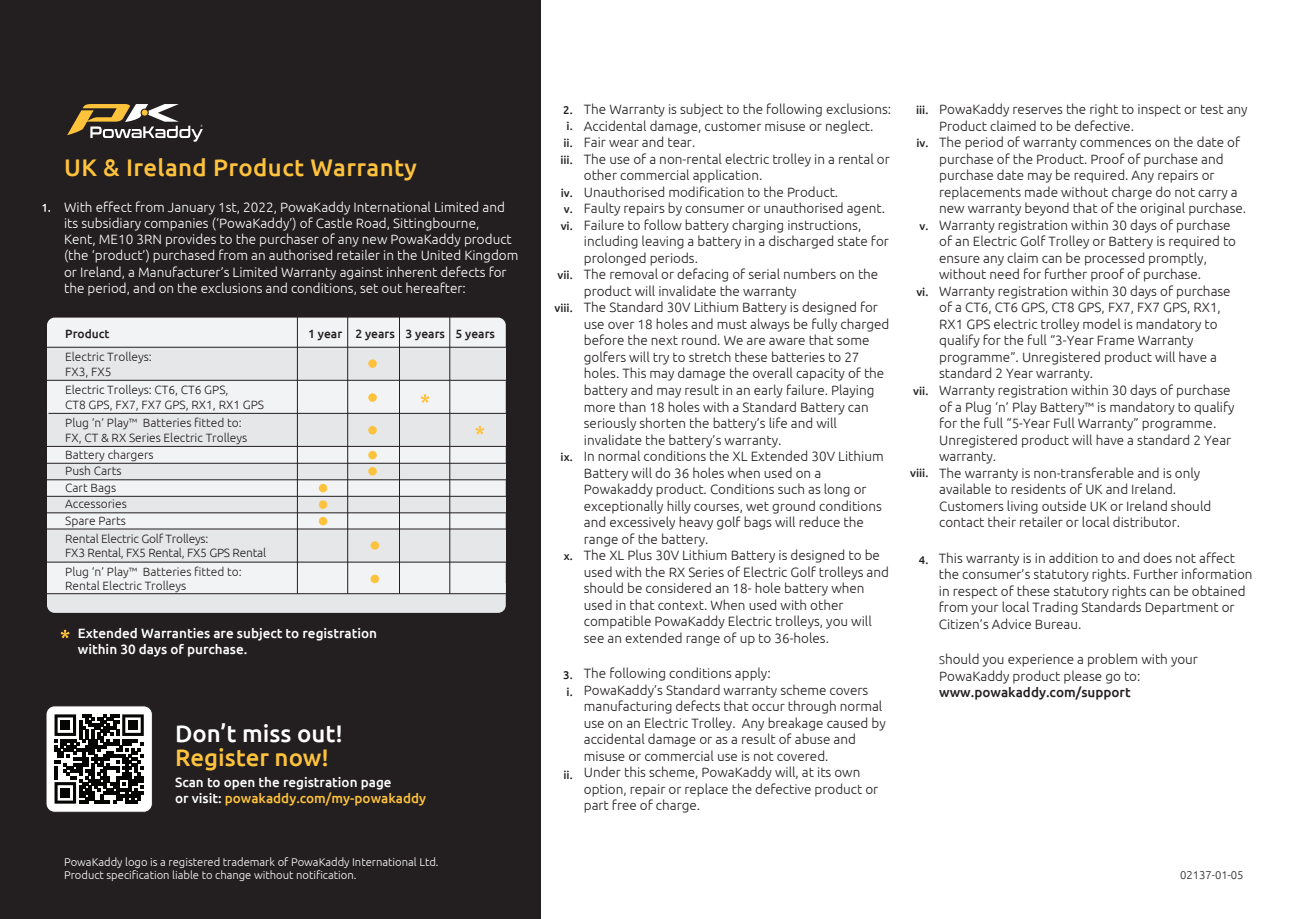
<style>
.page{position:relative;width:1289px;height:919px;background:#fff}
.page>*{position:absolute;margin:0;border:0;box-sizing:border-box;transform-origin:0 0}
.t1{font:500 24px "Ubuntu";letter-spacing:.015em;color:#fec23c}
.t2{font:500 24px "Ubuntu";color:#fff}
.t3{font:300 13.5px/16.5px "Ubuntu";color:#231f20}
.t4{font:300 13.5px/16.2px "Ubuntu";color:#fff}
.t5{font:500 13.5px/16.2px "Ubuntu";color:#fff}
.t6{font:500 13.5px "Ubuntu";color:#231f20}
.t7{font:300 12px/14.4px "Ubuntu";color:#231f20}
.t8{font:500 12px "Ubuntu";color:#231f20}
.t9{font:300 11.25px/13.5px "Ubuntu";color:#fff}
.t10{font:500 11.25px/16.5px "Ubuntu";color:#231f20;text-align:center}
.t11{font:300 11.25px "Ubuntu";color:#231f20}
.s1{color:#fec23c}
.s2{font-size:11.25px}
</style>
<div class="page">
<div style="left:0;top:0;width:540px;height:918px;background:#231f20"></div>
<svg style="left:67px;top:104px;width:136px;height:38px"></svg>
<svg style="left:42px;top:204px;width:8px;height:8px"></svg>
<svg style="left:61px;top:629px;width:9px;height:9px"></svg>
<div style="left:47px;top:594px;width:459px;height:18px;background:#e6e7e9"></div>
<div style="left:47px;top:317px;width:459px;height:276px;background:#f2f3f4"></div>
<div style="left:47px;top:347px;width:458px;height:33px;background:#e6e7e9"></div>
<div style="left:47px;top:413px;width:458px;height:33px;background:#e6e7e9"></div>
<div style="left:47px;top:463px;width:459px;height:17px;background:#e6e7e9"></div>
<div style="left:47px;top:496px;width:459px;height:17px;background:#e6e7e9"></div>
<div style="left:47px;top:529px;width:459px;height:33px;background:#e6e7e9"></div>
<div style="left:319px;top:500px;width:8px;height:9px;background:#fec23c;border-radius:50%"></div>
<div style="left:319px;top:517px;width:8px;height:8px;background:#fec23c;border-radius:50%"></div>
<div style="left:368px;top:426px;width:9px;height:8px;background:#fec23c;border-radius:50%"></div>
<div style="left:319px;top:484px;width:8px;height:8px;background:#fec23c;border-radius:50%"></div>
<div style="left:368px;top:393px;width:9px;height:9px;background:#fec23c;border-radius:50%"></div>
<div style="left:368px;top:359px;width:9px;height:9px;background:#fec23c;border-radius:50%"></div>
<div style="left:368px;top:451px;width:9px;height:8px;background:#fec23c;border-radius:50%"></div>
<div style="left:368px;top:467px;width:9px;height:8px;background:#fec23c;border-radius:50%"></div>
<div style="left:370px;top:541px;width:9px;height:8px;background:#fec23c;border-radius:50%"></div>
<div style="left:370px;top:574px;width:9px;height:9px;background:#fec23c;border-radius:50%"></div>
<hr style="left:297px;top:307px;width:1px;height:286px;background:#231f20">
<hr style="left:347px;top:307px;width:1px;height:286px;background:#231f20">
<hr style="left:399px;top:306px;width:1px;height:287px;background:#231f20">
<hr style="left:449px;top:306px;width:1px;height:287px;background:#231f20">
<svg style="left:475px;top:426px;width:9px;height:8px"></svg>
<svg style="left:420px;top:394px;width:9px;height:9px"></svg>
<hr style="left:41px;top:347px;width:472px;height:1px;background:#231f20">
<hr style="left:49px;top:413px;width:472px;height:1px;background:#231f20">
<hr style="left:36px;top:380px;width:472px;height:1px;background:#231f20">
<hr style="left:37px;top:446px;width:472px;height:1px;background:#231f20">
<hr style="left:37px;top:479px;width:472px;height:1px;background:#231f20">
<hr style="left:41px;top:512px;width:473px;height:1px;background:#231f20">
<hr style="left:37px;top:528px;width:472px;height:1px;background:#231f20">
<hr style="left:38px;top:561px;width:473px;height:1px;background:#231f20">
<hr style="left:36px;top:496px;width:473px;height:1px;background:#231f20">
<hr style="left:46px;top:463px;width:472px;height:1px;background:#231f20">
<div style="left:46px;top:705px;width:106px;height:107px;background:#fff;border-radius:9px"></div>
<div style="left:46px;top:705px;width:107px;height:107px;border:1px solid #231f20;border-radius:9px"></div>
<svg style="left:55px;top:714px;width:89px;height:89px"></svg>
<div style="left:61px;top:720px;width:9px;height:9px;background:#050504"></div>
<div style="left:128px;top:720px;width:10px;height:9px;background:#050504"></div>
<div style="left:61px;top:788px;width:9px;height:9px;background:#050504"></div>
<h1 class="t1" style="left:64px;top:152px;width:354px">UK &amp; Ireland Product Warranty</h1>
<p class="t4" style="left:64px;top:198px;width:456px">With effect from January 1st, 2022, PowaKaddy International Limited and its subsidiary companies (‘PowaKaddy’) of Castle Road, Sittingbourne,<br>Kent, ME10 3RN provides to the purchaser of any new PowaKaddy product (the ‘product’) purchased from an authorised retailer in the United Kingdom or Ireland, a Manufacturer’s Limited Warranty against inherent defects for the period, and on the exclusions and conditions, set out hereafter:</p>
<p class="t8" style="left:65px;top:326px;width:46px">Product</p>
<p class="t7" style="left:65px;top:349px;width:88px">Electric Trolleys:<br>FX3, FX5</p>
<p class="t7" style="left:65px;top:382px;width:200px">Electric Trolleys: CT6, CT6 GPS,<br>CT8 GPS, FX7, FX7 GPS, RX1, RX1 GPS</p>
<p class="t7" style="left:65px;top:415px;width:183px">Plug ‘n’ Play™ Batteries fitted to:<br>FX, CT &amp; RX Series Electric Trolleys</p>
<p class="t7" style="left:65px;top:447px;width:90px">Battery chargers</p>
<p class="t7" style="left:65px;top:479px;width:63px;line-height:16.5px">Cart Bags<br>Accessories<br>Spare Parts</p>
<p class="t7" style="left:65px;top:531px;width:202px">Rental Electric Golf Trolleys:<br>FX3 Rental, FX5 Rental, FX5 GPS Rental</p>
<p class="t7" style="left:65px;top:463px;width:58px">Push Carts</p>
<p class="t7" style="left:65px;top:564px;width:178px">Plug ‘n’ Play™ Batteries fitted to:<br>Rental Electric Trolleys</p>
<p class="t8" style="left:308px;top:326px;width:35px">1 year</p>
<p class="t8" style="left:405px;top:326px;width:91px">3 years 5 years</p>
<p class="t8" style="left:355px;top:326px;width:41px">2 years</p>
<p class="t5" style="left:78px;top:624px;width:301px">Extended Warranties are subject to registration within 30 days of purchase.</p>
<h1 class="t2" style="left:175px;top:718px;width:169px">Don’t miss out!</h1>
<h1 class="t1" style="left:175px;top:742px;width:155px">Register now!</h1>
<p class="t5" style="left:175px;top:773px;width:252px">Scan to open the registration page<br>or visit: <span class="s1">powakaddy.com/my-powakaddy</span></p>
<p class="t9" style="left:64px;top:854px;width:376px">PowaKaddy logo is a registered trademark of PowaKaddy International Ltd.<br>Product specification liable to change without notification.</p>
<p class="t10" style="left:560px;top:101px;width:14px">2. i. ii. iii.</p>
<p class="t10" style="left:560px;top:184px;width:14px;text-align:justify">iv. v. vi.</p>
<p class="t10" style="left:557px;top:266px;width:17px">vii.</p>
<p class="t10" style="left:554px;top:299px;width:20px">viii.</p>
<p class="t10" style="left:560px;top:448px;width:14px">ix.</p>
<p class="t10" style="left:563px;top:547px;width:10px">x.</p>
<p class="t10" style="left:563px;top:666px;width:11px;text-align:left">3. i.</p>
<p class="t10" style="left:563px;top:765px;width:11px">ii.</p>
<p class="t3" style="left:584px;top:101px;width:309px">The Warranty is subject to the following exclusions:<br>Accidental damage, customer misuse or neglect.<br>Fair wear and tear.<br>The use of a non-rental electric trolley in a rental or other commercial application.<br>Unauthorised modification to the Product.<br>Faulty repairs by consumer or unauthorised agent.<br>Failure to follow battery charging instructions, including leaving a battery in a discharged state for prolonged periods.<br>The removal or defacing of serial numbers on the product will invalidate the warranty<br>The Standard 30V Lithium Battery is designed for use over 18 holes and must always be fully charged before the next round. We are aware that some golfers will try to stretch these batteries to 27 holes. This may damage the overall capacity of the battery and may result in an early failure. Playing more than 18 holes with a Standard Battery can seriously shorten the battery’s life and will invalidate the battery’s warranty.<br>In normal conditions the XL Extended 30V Lithium Battery will do 36 holes when used on a Powakaddy product. Conditions such as long or exceptionally hilly courses, wet ground conditions and excessively heavy golf bags will reduce the range of the battery.<br>The XL Plus 30V Lithium Battery is designed to be used with the RX Series of Electric Golf trolleys and should be considered an 18- hole battery when used in that context. When used with other compatible PowaKaddy Electric trolleys, you will see an extended range of up to 36-holes.</p>
<p class="t3" style="left:584px;top:665px;width:303px">The following conditions apply:<br>PowaKaddy’s Standard warranty scheme covers manufacturing defects that occur through normal use on an Electric Trolley. Any breakage caused by accidental damage or as a result of abuse and misuse or commercial use is not covered.<br>Under this scheme, PowaKaddy will, at its own option, repair or replace the defective product or part free of charge.</p>
<p class="t10" style="left:916px;top:101px;width:14px">iii.</p>
<p class="t10" style="left:916px;top:134px;width:14px">iv.</p>
<p class="t10" style="left:919px;top:217px;width:10px">v.</p>
<p class="t10" style="left:916px;top:283px;width:14px">vi.</p>
<p class="t10" style="left:913px;top:382px;width:17px">vii.</p>
<p class="t10" style="left:910px;top:464px;width:20px">viii.</p>
<p class="t10" style="left:919px;top:551px;width:11px">4.</p>
<p class="t3" style="left:939px;top:101px;width:310px">PowaKaddy reserves the right to inspect or test any Product claimed to be defective.<br>The period of warranty commences on the date of purchase of the Product. Proof of purchase and purchase date may be required. Any repairs or replacements made without charge do not carry a new warranty beyond that of the original purchase.<br>Warranty registration within 30 days of purchase<br>of an Electric Golf Trolley or Battery is required to ensure any claim can be processed promptly, without need for further proof of purchase.<br>Warranty registration within 30 days of purchase<br>of a CT6, CT6 GPS, CT8 GPS, FX7, FX7 GPS, RX1, RX1 GPS electric trolley model is mandatory to qualify for the full “3-Year Frame Warranty programme”. Unregistered product will have a standard 2 Year warranty.<br>Warranty registration within 30 days of purchase<br>of a Plug ‘n’ Play Battery™ is mandatory to qualify for the full “5-Year Full Warranty” programme.<br>Unregistered product will have a standard 2 Year warranty.<br>The warranty is non-transferable and is only available to residents of UK and Ireland.<br>Customers living outside UK or Ireland should contact their retailer or local distributor.</p>
<p class="t3" style="left:938px;top:549px;width:315px">This warranty is in addition to and does not affect the consumer’s statutory rights. Further information in respect of these statutory rights can be obtained from your local Trading Standards Department or Citizen’s Advice Bureau.</p>
<p class="t3" style="left:939px;top:651px;width:260px"><span class="s2">S</span>hould you experience a problem with your<br>PowaKaddy product please go to:</p>
<p class="t6" style="left:939px;top:684px;width:193px">www.powakaddy.com/support</p>
<p class="t11" style="left:1180px;top:868px;width:65px">02137-01-05</p>
</div>
